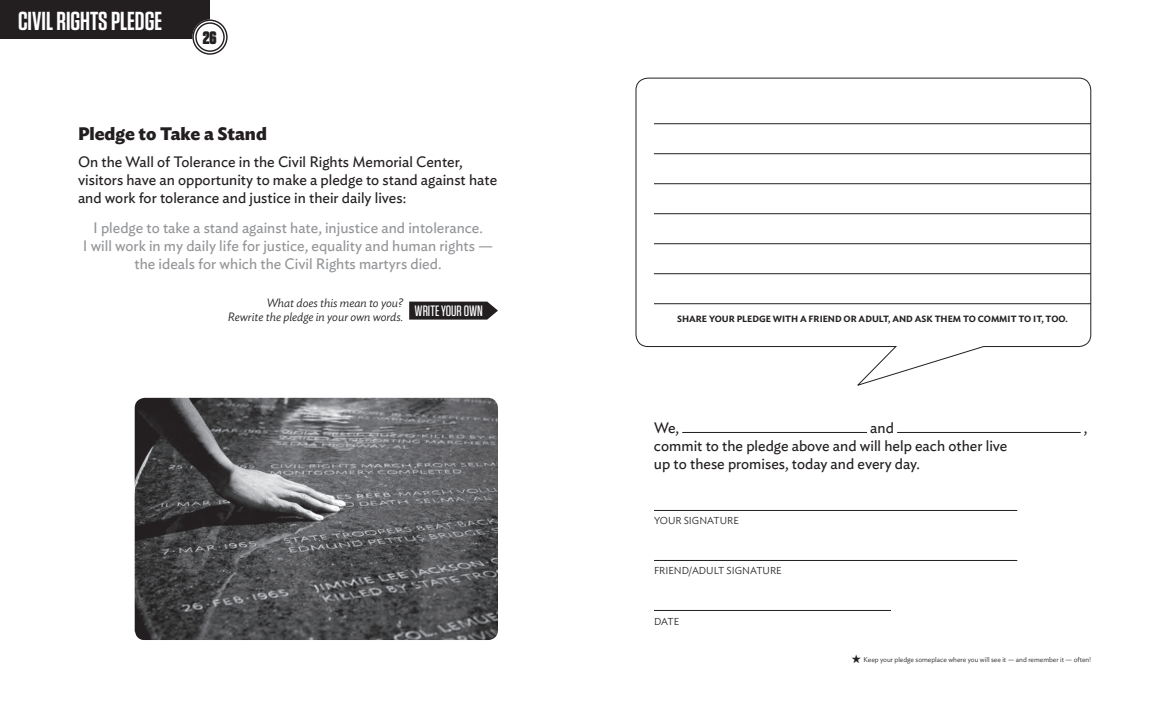
<style>
.page{position:relative;width:1152px;height:720px;background:#fff}
.page>*{position:absolute;margin:0;border:0;box-sizing:border-box;transform-origin:0 0}
.t1{font:600 26px "Tungsten";color:#fff}
.t2{font:700 18px "Ideal Sans";color:#231f20}
.t3{font:900 18px "Tungsten";color:#231f20}
.t4{font:15px/18px "Ideal Sans";color:#231f20}
.t5{font:15px/18px "Ideal Sans";color:#939598;text-align:center}
.t6{font:italic 300 12px/14px "Ideal Sans";color:#231f20}
.t7{font:300 10px "Ideal Sans";color:#231f20}
.t8{font:600 9px "Ideal Sans";color:#231f20}
.t9{font:300 7px "Ideal Sans";color:#231f20}
</style>
<div class="page">
<img style="left:135px;top:398px;width:363px;height:242px">
<svg style="left:409px;top:302px;width:89px;height:18px"></svg>
<svg style="left:636px;top:78px;width:455px;height:308px"></svg>
<hr style="left:654px;top:124px;width:437px;height:1px;background:#231f20">
<hr style="left:654px;top:154px;width:437px;height:1px;background:#231f20">
<hr style="left:654px;top:184px;width:437px;height:1px;background:#231f20">
<hr style="left:654px;top:214px;width:437px;height:1px;background:#231f20">
<hr style="left:654px;top:244px;width:437px;height:1px;background:#231f20">
<hr style="left:654px;top:274px;width:437px;height:1px;background:#231f20">
<hr style="left:654px;top:304px;width:437px;height:1px;background:#231f20">
<hr style="left:682px;top:432px;width:185px;height:1px;background:#231f20">
<hr style="left:897px;top:432px;width:184px;height:1px;background:#231f20">
<hr style="left:654px;top:510px;width:363px;height:1px;background:#231f20">
<hr style="left:654px;top:560px;width:363px;height:1px;background:#231f20">
<hr style="left:654px;top:610px;width:237px;height:1px;background:#231f20">
<div style="left:0;top:0;width:210px;height:39px;background:#231f20"></div>
<svg style="left:195px;top:22px;width:30px;height:31px"></svg>
<div style="left:192px;top:20px;width:36px;height:35px;border:4px solid #fff;border-radius:50%"></div>
<div style="left:192px;top:20px;width:36px;height:35px;border:1px solid #231f20;border-radius:50%"></div>
<div style="left:195px;top:22px;width:30px;height:30px;border:1px solid #231f20;border-radius:50%"></div>
<h1 class="t1" style="left:18px;top:7px;width:146px">CIVIL RIGHTS PLEDGE</h1>
<p class="t3" style="left:203px;top:28px;width:15px">26</p>
<p class="t2" style="left:78px;top:120px;width:190px">Pledge to Take a Stand</p>
<p class="t4" style="left:78px;top:152px;width:421px">On the Wall of Tolerance in the Civil Rights Memorial Center, visitors have an opportunity to make a pledge to stand against hate and work for tolerance and justice in their daily lives:</p>
<p class="t5" style="left:83px;top:218px;width:412px">I pledge to take a stand against hate, injustice and intolerance.<br>I will work in my daily life for justice, equality and human rights — the ideals for which the Civil Rights martyrs died.</p>
<p class="t6" style="left:228px;top:295px;width:257px;text-indent:39px">What does this mean to you?<br>Rewrite the pledge in your own words. <sup>WRITE</sup> <sup>YOUR</sup> <sup>OWN</sup></p>
<p class="t8" style="left:677px;top:311px;width:392px">SHARE YOUR PLEDGE WITH A FRIEND OR ADULT, AND ASK THEM TO COMMIT TO IT, TOO.</p>
<p class="t4" style="left:654px;top:417px;width:27px">We,</p>
<p class="t4" style="left:870px;top:417px;width:25px">and</p>
<p class="t4" style="left:654px;top:435px;width:355px">commit to the pledge above and will help each other live up to these promises, today and every day.</p>
<p class="t7" style="left:654px;top:512px;width:86px">YOUR SIGNATURE</p>
<p class="t7" style="left:654px;top:562px;width:129px">FRIEND/ADULT SIGNATURE</p>
<p class="t7" style="left:654px;top:613px;width:27px">DATE</p>
<p class="t4" style="left:1084px;top:417px;width:5px">,</p>
<p class="t9" style="left:851px;top:654px;width:241px">★ Keep your pledge someplace where you will see it — and remember it — often!</p>
</div>
